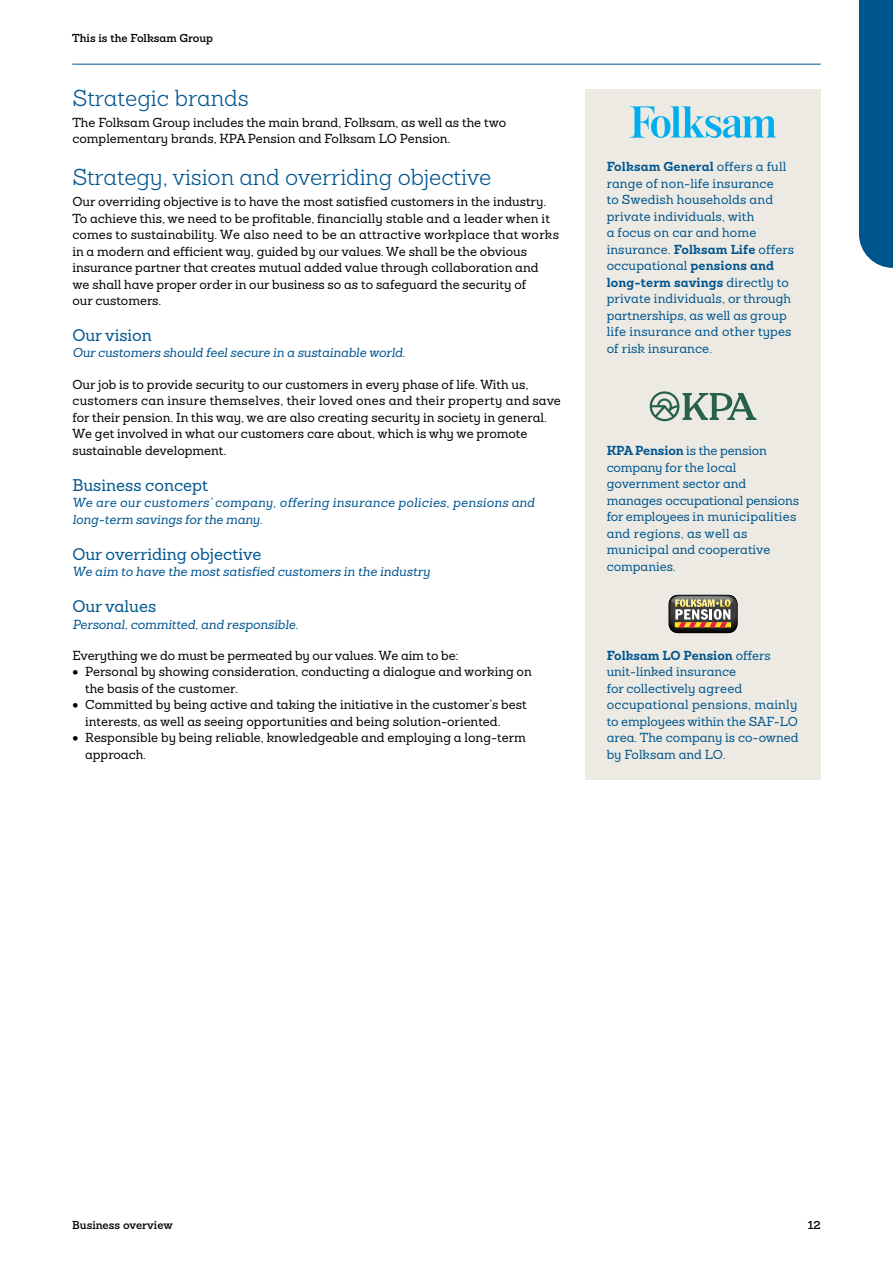
<style>
.page{position:relative;width:893px;height:1263px;background:#fff}
.page>*{position:absolute;margin:0;border:0;box-sizing:border-box;transform-origin:0 0}
.t1{font:300 22.5px "Sanchez Folksam";letter-spacing:-.005em;color:#00558f}
.t2{font:500 16.5px "Sanchez Folksam";color:#00558f}
.t3{font:500 12.75px/16.5px "Sanchez Folksam";color:#000}
.t4{font:500 12.75px/16.5px "Sanchez Folksam";letter-spacing:.005em;color:#00558f}
.t5{font:italic 500 12.75px "Sanchez Folksam";letter-spacing:-.005em;color:#00558f}
.t6{font:italic 500 12.75px/16.5px "Sanchez Folksam";letter-spacing:.02em;color:#00558f}
.t7{font:600 11.25px "Sanchez Folksam";color:#000}
.s1{font-weight:700}
</style>
<div class="page">
<hr style="left:72px;top:64px;width:749px;height:1px;background:#00558f">
<div style="left:585px;top:89px;width:236px;height:285px;background:#eceae2"></div>
<div style="left:585px;top:373px;width:236px;height:219px;background:#eceae2"></div>
<div style="left:585px;top:578px;width:236px;height:202px;background:#eceae2"></div>
<svg style="left:630px;top:106px;width:146px;height:32px"></svg>
<svg style="left:650px;top:391px;width:106px;height:30px"></svg>
<svg style="left:669px;top:595px;width:68px;height:38px"></svg>
<div style="left:859px;top:0;width:34px;height:268px;background:#00558f"></div>
<p class="t7" style="left:72px;top:31px;width:142px">This is the Folksam Group</p>
<h1 class="t1" style="left:72px;top:84px;width:178px">Strategic brands</h1>
<p class="t3" style="left:72px;top:114px;width:435px">The Folksam Group includes the main brand, Folksam, as well as the two complementary brands, KPA Pension and Folksam LO Pension.</p>
<h1 class="t1" style="left:72px;top:163px;width:420px">Strategy, vision and overriding objective</h1>
<p class="t3" style="left:72px;top:193px;width:488px">Our overriding objective is to have the most satisfied customers in the industry.<br>To achieve this, we need to be profitable, financially stable and a leader when it comes to sustainability. We also need to be an attractive workplace that works in a modern and efficient way, guided by our values. We shall be the obvious insurance partner that creates mutual added value through collaboration and<br>we shall have proper order in our business so as to safeguard the security of<br>our customers.</p>
<p class="t2" style="left:72px;top:324px;width:81px">Our vision</p>
<p class="t5" style="left:72px;top:345px;width:334px">Our customers should feel secure in a sustainable world.</p>
<p class="t3" style="left:72px;top:376px;width:490px">Our job is to provide security to our customers in every phase of life. With us, customers can insure themselves, their loved ones and their property and save for their pension. In this way, we are also creating security in society in general.<br>We get involved in what our customers care about, which is why we promote sustainable development.</p>
<p class="t2" style="left:72px;top:474px;width:137px">Business concept</p>
<p class="t6" style="left:72px;top:494px;width:464px">We are our customers’ company, offering insurance policies, pensions and long-term savings for the many.</p>
<p class="t2" style="left:72px;top:543px;width:190px">Our overriding objective</p>
<p class="t5" style="left:72px;top:563px;width:359px">We aim to have the most satisfied customers in the industry</p>
<p class="t2" style="left:72px;top:595px;width:85px">Our values</p>
<p class="t5" style="left:72px;top:616px;width:227px">Personal, committed, and responsible.</p>
<p class="t3" style="left:72px;top:647px;width:388px">Everything we do must be permeated by our values. We aim to be:</p>
<p class="t3" style="left:85px;top:663px;width:448px;text-indent:-13px">• Personal by showing consideration, conducting a dialogue and working on the basis of the customer.</p>
<p class="t3" style="left:85px;top:696px;width:443px;text-indent:-13px">• Committed by being active and taking the initiative in the customer’s best interests, as well as seeing opportunities and being solution-oriented.</p>
<p class="t3" style="left:85px;top:729px;width:442px;text-indent:-13px">• Responsible by being reliable, knowledgeable and employing a long-term approach.</p>
<p class="t4" style="left:607px;top:158px;width:189px"><span class="s1">Folksam General</span> offers a full range of non-life insurance<br>to Swedish households and private individuals, with<br>a focus on car and home insurance. <span class="s1">Folksam Life</span> offers occupational <span class="s1">pensions and long-term savings</span> directly to private individuals, or through partnerships, as well as group life insurance and other types of risk insurance.</p>
<p class="t4" style="left:607px;top:442px;width:194px"><span class="s1">KPA Pension</span> is the pension company for the local government sector and manages occupational pensions for employees in municipalities and regions, as well as municipal and cooperative companies.</p>
<p class="t4" style="left:607px;top:647px;width:193px"><span class="s1">Folksam LO Pension</span> offers unit-linked insurance<br>for collectively agreed occupational pensions, mainly to employees within the SAF-LO area. The company is co-owned by Folksam and LO.</p>
<p class="t7" style="left:72px;top:1217px;width:102px">Business overview</p>
<p class="t7" style="left:808px;top:1217px;width:14px">12</p>
</div>
